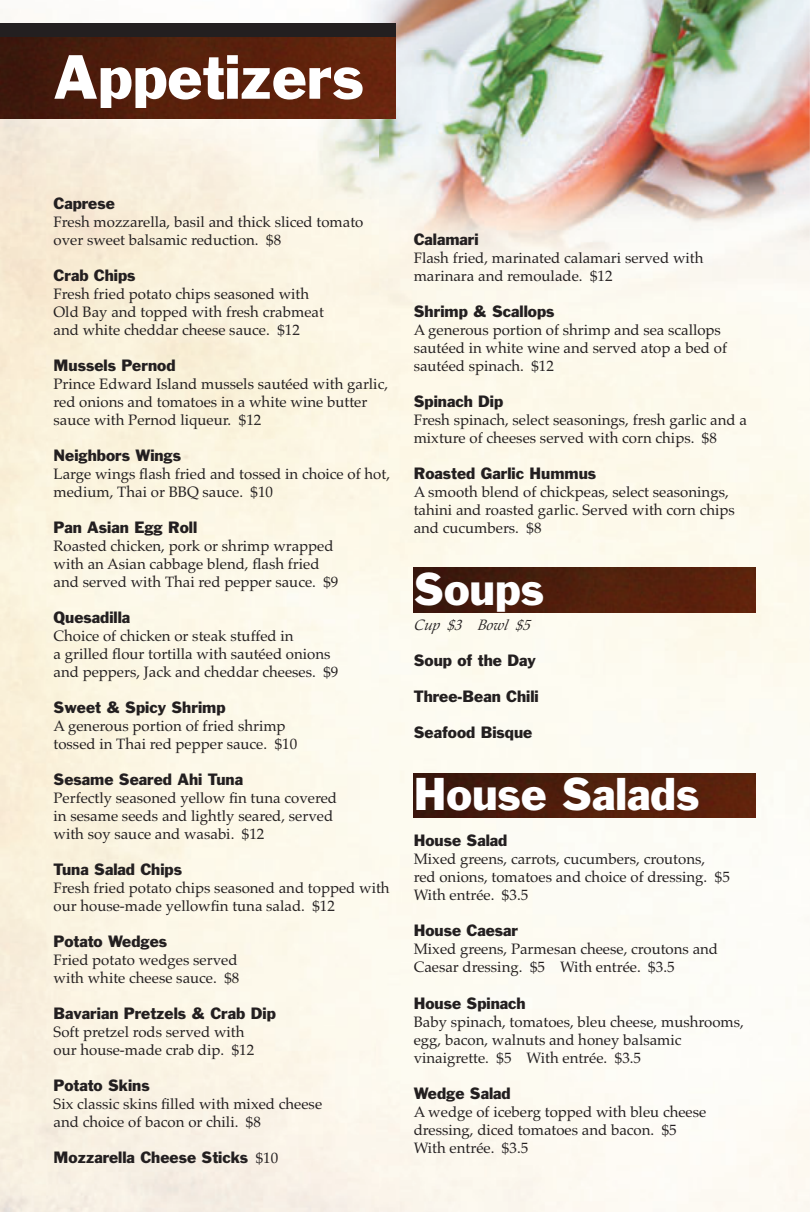
<style>
.page{position:relative;width:810px;height:1212px;background:#fff}
.page>*{position:absolute;margin:0;border:0;box-sizing:border-box;transform-origin:0 0}
.t1{font:57px "Franklin Gothic Medium S Si";color:#fff}
.t2{font:42px "Franklin Gothic Medium S Si";color:#fff}
.t3{font:15px/18px "Palatino";color:#231f20}
.t4{font:15px "Franklin Gothic Medium S Si";color:#231f20}
.t5{font:italic 15px "Palatino";color:#231f20}
.s1{font-family:"Palatino"}
</style>
<div class="page">
<img style="left:0;top:0;width:810px;height:51px">
<img style="left:378px;top:51px;width:432px;height:1160px">
<img style="left:0;top:118px;width:378px;height:1093px">
<img style="left:0;top:37px;width:396px;height:81px">
<img style="left:413px;top:568px;width:343px;height:44px">
<img style="left:413px;top:773px;width:343px;height:44px">
<div style="left:0;top:24px;width:396px;height:13px;background:#231f20"></div>
<h1 class="t1" style="left:54px;top:54px;width:312px">Appetizers</h1>
<p class="t4" style="left:54px;top:197px;width:63px">Caprese</p>
<p class="t3" style="left:54px;top:214px;width:311px">Fresh mozzarella, basil and thick sliced tomato over sweet balsamic reduction. $8</p>
<p class="t4" style="left:54px;top:269px;width:84px">Crab Chips</p>
<p class="t3" style="left:54px;top:286px;width:272px">Fresh fried potato chips seasoned with<br>Old Bay and topped with fresh crabmeat and white cheddar cheese sauce. $12</p>
<p class="t4" style="left:54px;top:359px;width:124px">Mussels Pernod</p>
<p class="t3" style="left:54px;top:376px;width:336px">Prince Edward Island mussels sautéed with garlic, red onions and tomatoes in a white wine butter sauce with Pernod liqueur. $12</p>
<p class="t4" style="left:54px;top:449px;width:129px">Neighbors Wings</p>
<p class="t3" style="left:54px;top:466px;width:338px">Large wings flash fried and tossed in choice of hot, medium, Thai or BBQ sauce. $10</p>
<p class="t4" style="left:54px;top:521px;width:145px">Pan Asian Egg Roll</p>
<p class="t3" style="left:54px;top:538px;width:286px">Roasted chicken, pork or shrimp wrapped with an Asian cabbage blend, flash fried and served with Thai red pepper sauce. $9</p>
<p class="t4" style="left:54px;top:611px;width:78px">Quesadilla</p>
<p class="t3" style="left:54px;top:628px;width:286px">Choice of chicken or steak stuffed in<br>a grilled flour tortilla with sautéed onions and peppers, Jack and cheddar cheeses. $9</p>
<p class="t4" style="left:54px;top:701px;width:174px">Sweet &amp; Spicy Shrimp</p>
<p class="t3" style="left:54px;top:718px;width:245px">A generous portion of fried shrimp tossed in Thai red pepper sauce. $10</p>
<p class="t4" style="left:54px;top:773px;width:191px">Sesame Seared Ahi Tuna</p>
<p class="t3" style="left:54px;top:790px;width:285px">Perfectly seasoned yellow fin tuna covered in sesame seeds and lightly seared, served with soy sauce and wasabi. $12</p>
<p class="t4" style="left:54px;top:863px;width:130px">Tuna Salad Chips</p>
<p class="t3" style="left:54px;top:880px;width:337px">Fresh fried potato chips seasoned and topped with our house-made yellowfin tuna salad. $12</p>
<p class="t4" style="left:54px;top:935px;width:115px">Potato Wedges</p>
<p class="t3" style="left:54px;top:952px;width:187px">Fried potato wedges served with white cheese sauce. $8</p>
<p class="t4" style="left:54px;top:1007px;width:224px">Bavarian Pretzels &amp; Crab Dip</p>
<p class="t3" style="left:54px;top:1024px;width:202px">Soft pretzel rods served with our house-made crab dip. $12</p>
<p class="t4" style="left:54px;top:1079px;width:98px">Potato Skins</p>
<p class="t3" style="left:54px;top:1096px;width:270px">Six classic skins filled with mixed cheese and choice of bacon or chili. $8</p>
<p class="t4" style="left:54px;top:1151px;width:226px">Mozzarella Cheese Sticks <span class="s1">$10</span></p>
<p class="t4" style="left:414px;top:233px;width:67px">Calamari</p>
<p class="t3" style="left:414px;top:250px;width:291px">Flash fried, marinated calamari served with marinara and remoulade. $12</p>
<p class="t4" style="left:414px;top:305px;width:142px">Shrimp &amp; Scallops</p>
<p class="t3" style="left:414px;top:322px;width:315px">A generous portion of shrimp and sea scallops sautéed in white wine and served atop a bed of sautéed spinach. $12</p>
<p class="t4" style="left:414px;top:395px;width:91px">Spinach Dip</p>
<p class="t3" style="left:414px;top:412px;width:335px">Fresh spinach, select seasonings, fresh garlic and a mixture of cheeses served with corn chips. $8</p>
<p class="t4" style="left:414px;top:467px;width:184px">Roasted Garlic Hummus</p>
<p class="t3" style="left:414px;top:484px;width:323px">A smooth blend of chickpeas, select seasonings, tahini and roasted garlic. Served with corn chips and cucumbers. $8</p>
<h2 class="t2" style="left:414px;top:572px;width:132px">Soups</h2>
<p class="t5" style="left:414px;top:619px;width:121px">Cup $3 Bowl $5</p>
<p class="t4" style="left:414px;top:654px;width:124px">Soup of the Day</p>
<p class="t4" style="left:414px;top:690px;width:127px">Three-Bean Chili</p>
<p class="t4" style="left:414px;top:726px;width:120px">Seafood Bisque</p>
<h2 class="t2" style="left:414px;top:777px;width:287px">House Salads</h2>
<p class="t4" style="left:414px;top:834px;width:95px">House Salad</p>
<p class="t3" style="left:414px;top:851px;width:318px">Mixed greens, carrots, cucumbers, croutons, red onions, tomatoes and choice of dressing. $5<br>With entrée. $3.5</p>
<p class="t4" style="left:414px;top:924px;width:106px">House Caesar</p>
<p class="t3" style="left:414px;top:941px;width:306px">Mixed greens, Parmesan cheese, croutons and<br>Caesar dressing. $5 With entrée. $3.5</p>
<p class="t4" style="left:414px;top:996px;width:114px">House Spinach</p>
<p class="t3" style="left:414px;top:1013px;width:332px">Baby spinach, tomatoes, bleu cheese, mushrooms, egg, bacon, walnuts and honey balsamic vinaigrette. $5 With entrée. $3.5</p>
<p class="t4" style="left:414px;top:1086px;width:99px">Wedge Salad</p>
<p class="t3" style="left:414px;top:1103px;width:294px">A wedge of iceberg topped with bleu cheese dressing, diced tomatoes and bacon. $5<br>With entrée. $3.5</p>
</div>
